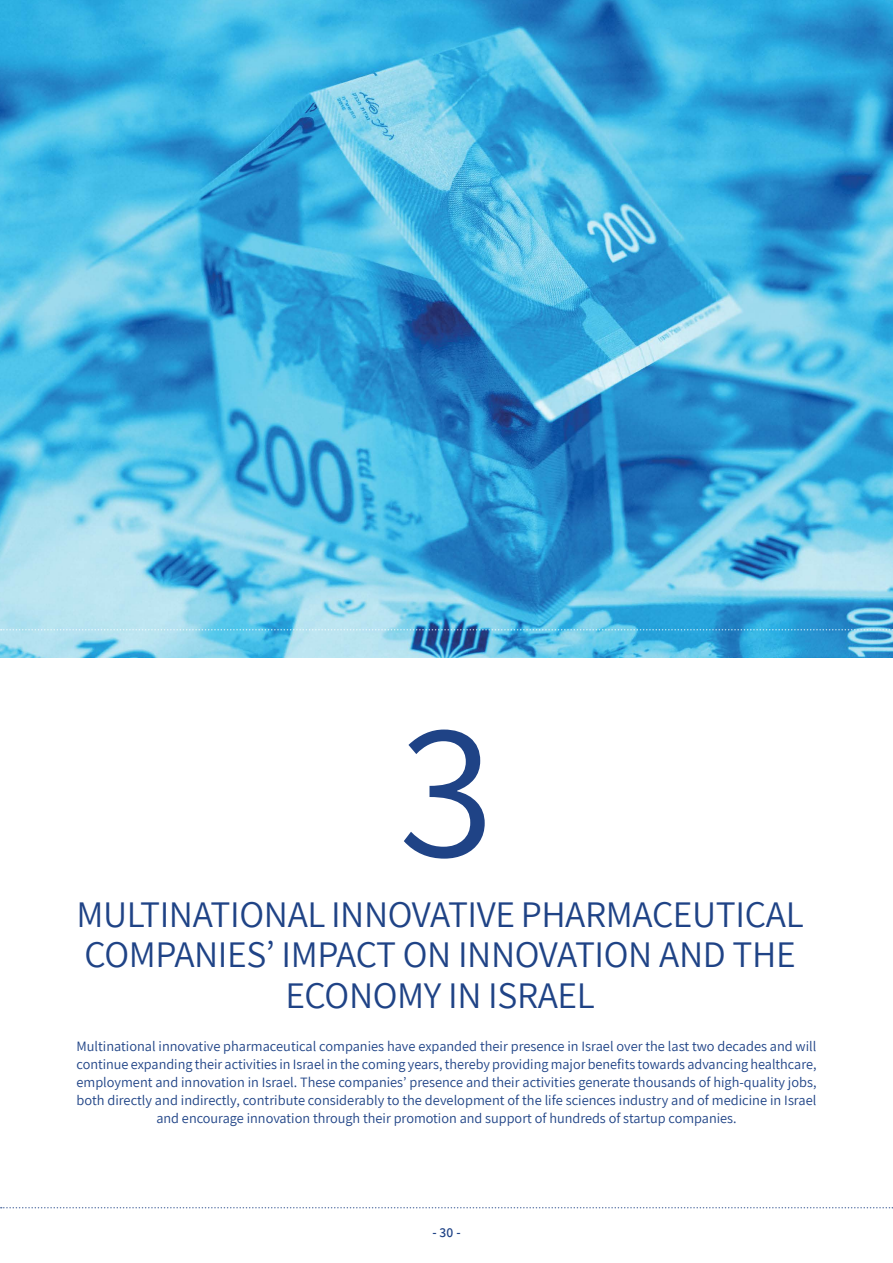
<style>
.page{position:relative;width:893px;height:1263px;background:#fff}
.page>*{position:absolute;margin:0;border:0;box-sizing:border-box;transform-origin:0 0}
.t1{font:195px "Assistant";color:#1f4386}
.t2{font:37.5px/40.5px "Assistant";letter-spacing:-.01em;color:#1f4386;text-align:center}
.t3{font:14.25px/18px "Assistant";color:#1f4386;text-align:center}
.t4{font:600 13.5px "Assistant";color:#1f4386}
</style>
<div class="page">
<img style="left:0;top:0;width:893px;height:657px">
<svg style="left:1px;top:1207px;width:892px;height:1px"></svg>
<svg style="left:1px;top:629px;width:892px;height:1px"></svg>
<h1 class="t1" style="left:398px;top:657px;width:97px">3</h1>
<h2 class="t2" style="left:77px;top:892px;width:729px">MULTINATIONAL INNOVATIVE PHARMACEUTICAL<br>COMPANIES’ IMPACT ON INNOVATION AND THE<br>ECONOMY IN ISRAEL</h2>
<p class="t3" style="left:77px;top:1037px;width:741px">Multinational innovative pharmaceutical companies have expanded their presence in Israel over the last two decades and will continue expanding their activities in Israel in the coming years, thereby providing major benefits towards advancing healthcare, employment and innovation in Israel. These companies’ presence and their activities generate thousands of high-quality jobs, both directly and indirectly, contribute considerably to the development of the life sciences industry and of medicine in Israel and encourage innovation through their promotion and support of hundreds of startup companies.</p>
<p class="t4" style="left:432px;top:1224px;width:30px">- 30 -</p>
</div>
